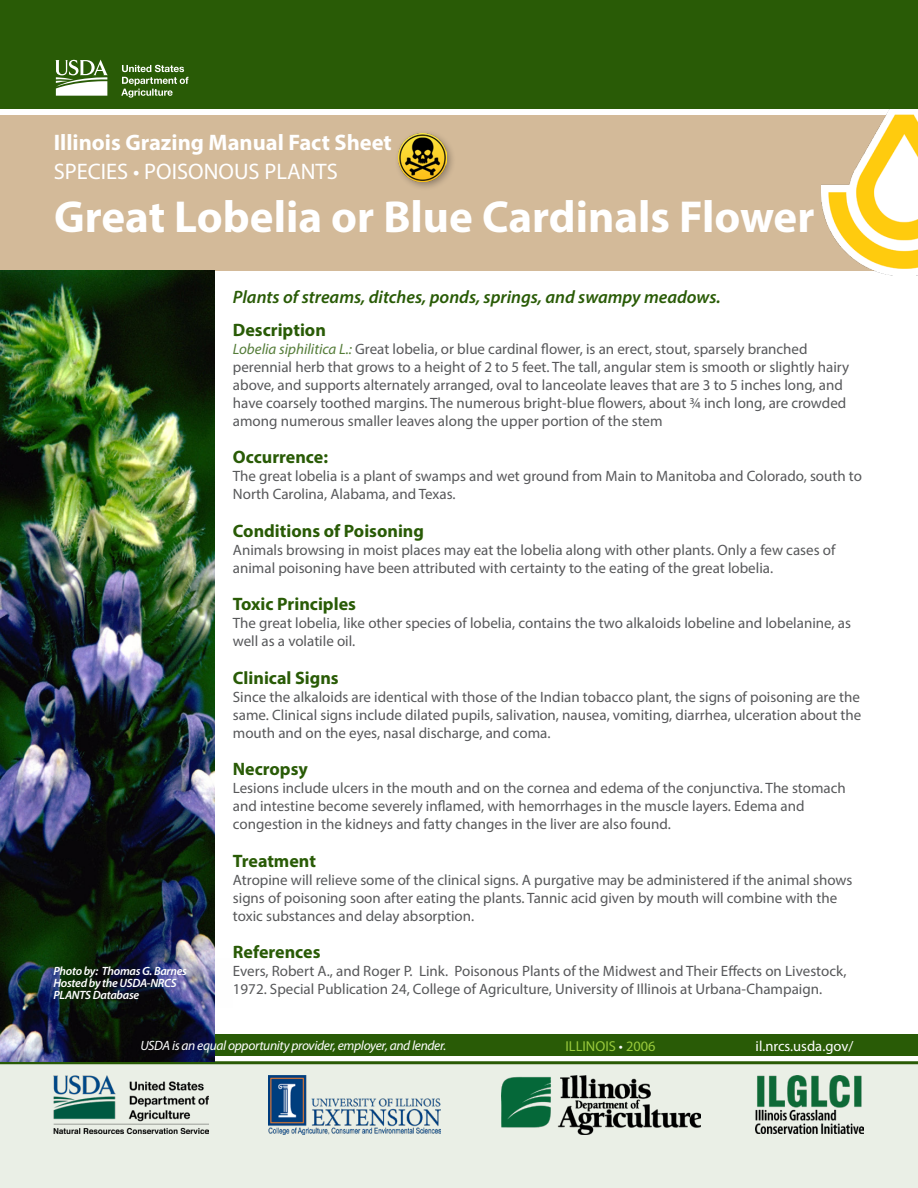
<style>
.page{position:relative;width:918px;height:1188px;background:#fff}
.page>*{position:absolute;margin:0;border:0;box-sizing:border-box;transform-origin:0 0}
.Fact_Sheet_Title{font:700 45px "Myriad Pro";color:#fff}
.t1{font:700 22.5px "Myriad Pro";color:#fff}
.t2{font:22.5px "Myriad Pro";color:#fff}
.Body_Subhead{font:700 18px "Myriad Pro";color:#295b06}
.Body_Subhead-2{font:italic 600 18px "Myriad Pro";color:#295b06}
.Body_Text{font:15px/18px "Myriad Pro";color:#57585a}
.t3{font:14.55px "Myriad Pro";color:#fff}
.t4{font:14.4px "Myriad Pro";color:#99ca3b}
.t5{font:italic 13.5px "Myriad Pro";letter-spacing:-.025em;color:#fff}
.PhotoBy{font:italic 600 12px "Myriad Pro";letter-spacing:-.025em;color:#fff}
.s1{font-style:italic;color:#547c38}
.s2{color:#fff}
</style>
<div class="page">
<div style="left:0;top:116px;width:918px;height:155px;background:#d3ba99"></div>
<img style="left:821px;top:108px;width:97px;height:168px">
<div style="left:395px;top:129px;width:62px;height:62px;background:#231f20;opacity:.4"></div>
<img style="left:399px;top:133px;width:48px;height:48px">
<div style="left:0;top:1061px;width:918px;height:127px;background:#eaefe6"></div>
<img style="left:53px;top:1076px;width:156px;height:58px">
<img style="left:268px;top:1076px;width:172px;height:58px">
<img style="left:756px;top:1076px;width:108px;height:58px">
<img style="left:502px;top:1076px;width:199px;height:59px">
<div style="left:0;top:0;width:918px;height:108px;background:#295b06"></div>
<svg style="left:55px;top:60px;width:53px;height:36px"></svg>
<svg style="left:121px;top:65px;width:68px;height:33px"></svg>
<div style="left:0;top:1034px;width:918px;height:22px;background:#295b06"></div>
<img style="left:0;top:271px;width:215px;height:790px">
<h2 class="t1" style="left:54px;top:128px;width:340px">Illinois Grazing Manual Fact Sheet</h2>
<h2 class="t2" style="left:54px;top:158px;width:286px">SPECIES • POISONOUS PLANTS</h2>
<p class="Fact_Sheet_Title" style="left:54px;top:188px;width:762px">Great Lobelia or Blue Cardinals Flower</p>
<p class="PhotoBy" style="left:53px;top:963px;width:135px">Photo by: Thomas G. Barnes</p>
<p class="PhotoBy" style="left:53px;top:975px;width:125px">Hosted by the USDA-NRCS</p>
<p class="PhotoBy" style="left:53px;top:987px;width:87px">PLANTS Database</p>
<p class="Body_Subhead-2" style="left:233px;top:285px;width:489px">Plants of streams, ditches, ponds, springs, and swampy meadows.</p>
<p class="Body_Subhead" style="left:233px;top:318px;width:94px">Description</p>
<p class="Body_Text" style="left:233px;top:339px;width:618px"><span class="s1">Lobelia siphilitica L.:</span> Great lobelia, or blue cardinal flower, is an erect, stout, sparsely branched perennial herb that grows to a height of 2 to 5 feet. The tall, angular stem is smooth or slightly hairy above, and supports alternately arranged, oval to lanceolate leaves that are 3 to 5 inches long, and have coarsely toothed margins. The numerous bright-blue flowers, about ¾ inch long, are crowded among numerous smaller leaves along the upper portion of the stem</p>
<p class="Body_Subhead" style="left:233px;top:445px;width:97px">Occurrence:</p>
<p class="Body_Text" style="left:233px;top:467px;width:631px">The great lobelia is a plant of swamps and wet ground from Main to Manitoba and Colorado, south to<br>North Carolina, Alabama, and Texas.</p>
<p class="Body_Subhead" style="left:233px;top:519px;width:193px">Conditions of Poisoning</p>
<p class="Body_Text" style="left:233px;top:540px;width:604px">Animals browsing in moist places may eat the lobelia along with other plants. Only a few cases of animal poisoning have been attributed with certainty to the eating of the great lobelia.</p>
<p class="Body_Subhead" style="left:233px;top:592px;width:125px">Toxic Principles</p>
<p class="Body_Text" style="left:233px;top:614px;width:620px">The great lobelia, like other species of lobelia, contains the two alkaloids lobeline and lobelanine, as well as a volatile oil.</p>
<p class="Body_Subhead" style="left:233px;top:666px;width:107px">Clinical Signs</p>
<p class="Body_Text" style="left:233px;top:687px;width:630px;text-align:justify">Since the alkaloids are identical with those of the Indian tobacco plant, the signs of poisoning are the same. Clinical signs include dilated pupils, salivation, nausea, vomiting, diarrhea, ulceration about the mouth and on the eyes, nasal discharge, and coma.</p>
<p class="Body_Subhead" style="left:233px;top:757px;width:77px">Necropsy</p>
<p class="Body_Text" style="left:233px;top:779px;width:614px">Lesions include ulcers in the mouth and on the cornea and edema of the conjunctiva. The stomach and intestine become severely inflamed, with hemorrhages in the muscle layers. Edema and congestion in the kidneys and fatty changes in the liver are also found.</p>
<p class="Body_Subhead" style="left:233px;top:849px;width:85px">Treatment</p>
<p class="Body_Text" style="left:233px;top:870px;width:621px">Atropine will relieve some of the clinical signs. A purgative may be administered if the animal shows signs of poisoning soon after eating the plants. Tannic acid given by mouth will combine with the toxic substances and delay absorption.</p>
<p class="Body_Subhead" style="left:233px;top:940px;width:89px">References</p>
<p class="Body_Text" style="left:233px;top:962px;width:615px">Evers, Robert A., and Roger P. Link. Poisonous Plants of the Midwest and Their Effects on Livestock,<br>1972. Special Publication 24, College of Agriculture, University of Illinois at Urbana-Champaign.</p>
<p class="t5" style="left:140px;top:1037px;width:308px">USDA is an equal opportunity provider, employer, and lender.</p>
<p class="t4" style="left:565px;top:1037px;width:92px">ILLINOIS <span class="s2">•</span> 2006</p>
<p class="t3" style="left:756px;top:1037px;width:99px">il.nrcs.usda.gov/</p>
</div>
